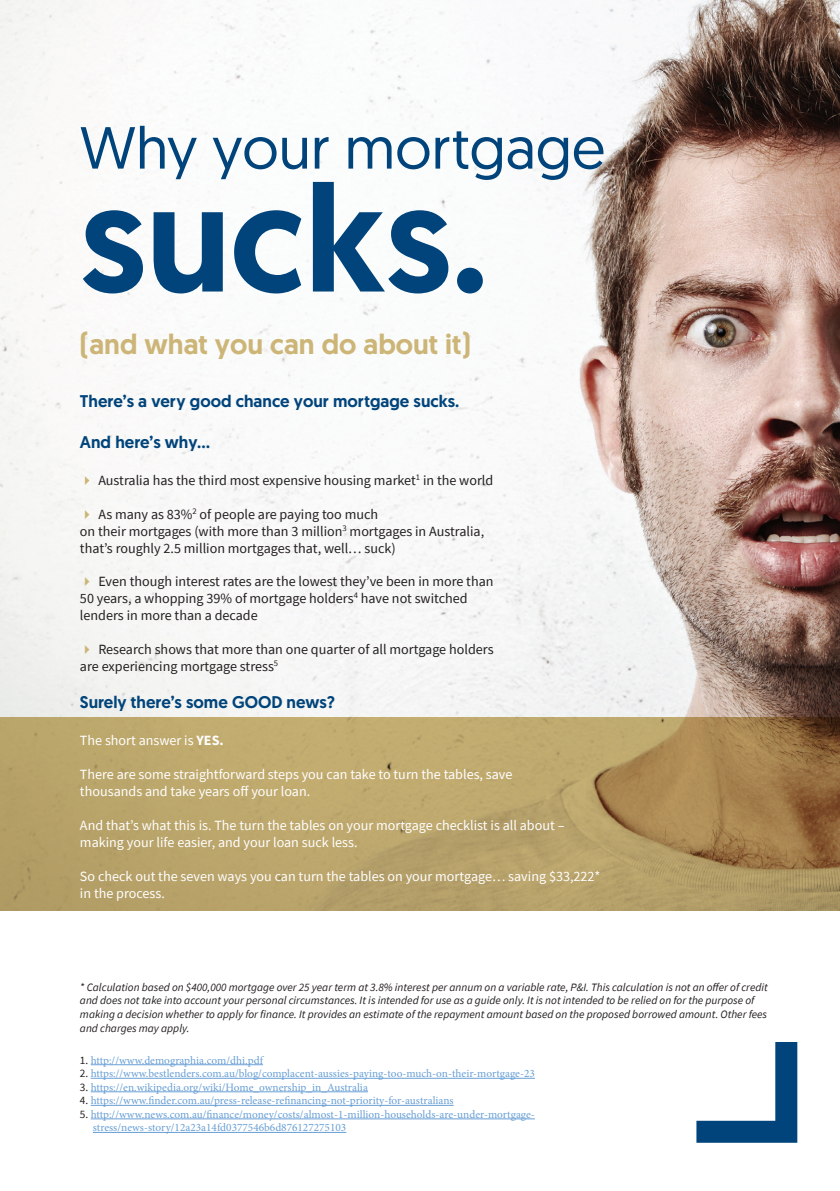
<style>
.page{position:relative;width:840px;height:1191px;background:#fff}
.page>*{position:absolute;margin:0;border:0;box-sizing:border-box;transform-origin:0 0}
.t1{font:500 151.6px "Geomanist";color:#00447b}
.t2{font:59.2px "Geomanist";color:#00447b}
.t3{font:500 28.2px "Geomanist";color:#ccb576}
.t4{font:500 17px "Geomanist";color:#00447b}
.t5{font:14px/17px "Source Sans Pro";color:#231f20}
.t6{font:14px/17px "Source Sans Pro";color:#fff}
.t7{font:11.2px/13.6px "Minion Pro";color:#689fd5}
.t8{font:italic 11.2px/13.6px "Source Sans Pro";color:#231f20}
.s1{color:#ccb576}
.s2{font-weight:700}
.s3{font-family:"Source Sans Pro";color:#231f20}
</style>
<div class="page">
<img style="left:0;top:0;width:839px;height:717px">
<hr style="left:91px;top:1064px;width:172px;height:1px;background:#689fd5">
<hr style="left:91px;top:1078px;width:443px;height:1px;background:#689fd5">
<hr style="left:91px;top:1091px;width:277px;height:1px;background:#689fd5">
<hr style="left:91px;top:1105px;width:362px;height:1px;background:#689fd5">
<hr style="left:91px;top:1118px;width:443px;height:1px;background:#689fd5">
<hr style="left:93px;top:1132px;width:253px;height:1px;background:#689fd5">
<svg style="left:696px;top:1042px;width:100px;height:100px"></svg>
<svg style="left:0;top:717px;width:839px;height:194px;fill:#b8a36a"></svg>
<h2 class="t2" style="left:80px;top:109px;width:526px">Why your mortgage</h2>
<h1 class="t1" style="left:80px;top:138px;width:410px">sucks.</h1>
<h3 class="t3" style="left:80px;top:326px;width:392px">(and what you can do about it)</h3>
<p class="t4" style="left:80px;top:390px;width:380px">There’s a very good chance your mortgage sucks.</p>
<p class="t4" style="left:80px;top:430px;width:131px">And here’s why…</p>
<p class="t5" style="left:80px;top:471px;width:414px"><span class="s1">✔</span> Australia has the third most expensive housing market<sup>1</sup> in the world</p>
<p class="t5" style="left:80px;top:505px;width:405px"><span class="s1">✔</span> As many as 83%<sup>2</sup> of people are paying too much<br>on their mortgages (with more than 3 million<sup>3</sup> mortgages in Australia, that’s roughly 2.5 million mortgages that, well… suck)</p>
<p class="t5" style="left:80px;top:573px;width:415px"><span class="s1">✔</span> Even though interest rates are the lowest they’ve been in more than<br>50 years, a whopping 39% of mortgage holders<sup>4</sup> have not switched lenders in more than a decade</p>
<p class="t5" style="left:80px;top:641px;width:415px"><span class="s1">✔</span> Research shows that more than one quarter of all mortgage holders are experiencing mortgage stress<sup>5</sup></p>
<p class="t4" style="left:80px;top:691px;width:256px">Surely there’s some GOOD news?</p>
<p class="t6" style="left:80px;top:732px;width:145px">The short answer is <span class="s2">YES.</span></p>
<p class="t6" style="left:80px;top:766px;width:434px">There are some straightforward steps you can take to turn the tables, save thousands and take years off your loan.</p>
<p class="t6" style="left:80px;top:817px;width:485px">And that’s what this is. The turn the tables on your mortgage checklist is all about – making your life easier, and your loan suck less.</p>
<p class="t6" style="left:80px;top:867px;width:521px">So check out the seven ways you can turn the tables on your mortgage… saving $33,222* in the process.</p>
<p class="t8" style="left:80px;top:980px;width:689px">* Calculation based on $400,000 mortgage over 25 year term at 3.8% interest per annum on a variable rate, P&amp;I. This calculation is not an offer of credit and does not take into account your personal circumstances. It is intended for use as a guide only. It is not intended to be relied on for the purpose of making a decision whether to apply for finance. It provides an estimate of the repayment amount based on the proposed borrowed amount. Other fees and charges may apply.</p>
<p class="t7" style="left:80px;top:1053px;width:184px"><span class="s3">1.</span> http://www.demographia.com/dhi.pdf</p>
<p class="t7" style="left:80px;top:1066px;width:456px"><span class="s3">2.</span> https://www.bestlenders.com.au/blog/complacent-aussies-paying-too-much-on-their-mortgage-23</p>
<p class="t7" style="left:80px;top:1080px;width:289px"><span class="s3">3.</span> https://en.wikipedia.org/wiki/Home_ownership_in_Australia</p>
<p class="t7" style="left:80px;top:1093px;width:375px"><span class="s3">4.</span> https://www.finder.com.au/press-release-refinancing-not-priority-for-australians</p>
<p class="t7" style="left:93px;top:1107px;width:443px;text-indent:-13px"><span class="s3">5.</span> http://www.news.com.au/finance/money/costs/almost-1-million-households-are-under-mortgage&shy;stress/news-story/12a23a14fd0377546b6d876127275103</p>
</div>
